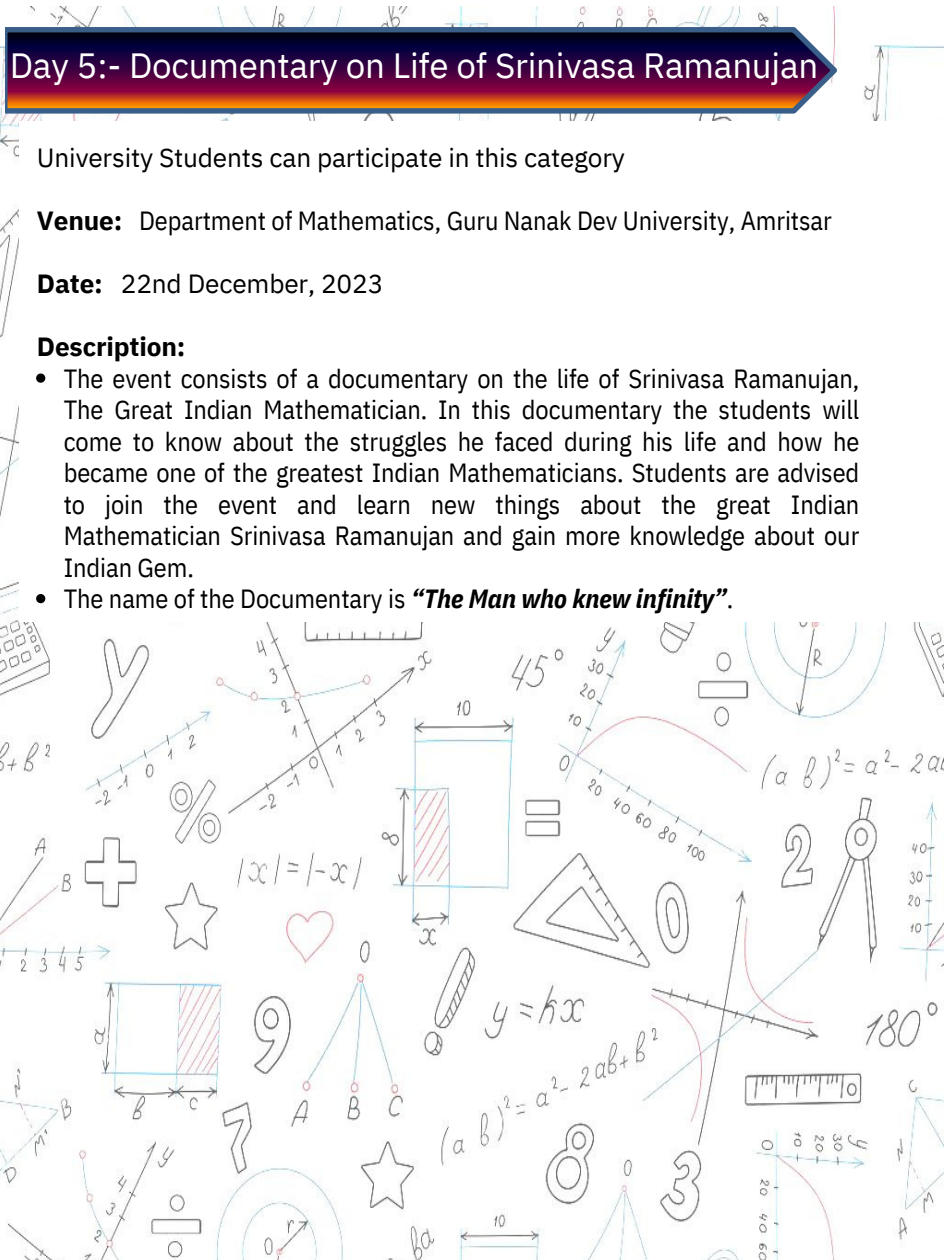
<style>
.page{position:relative;width:945px;height:1260px;background:#fff}
.page>*{position:absolute;margin:0;border:0;box-sizing:border-box;transform-origin:0 0}
.t1{font:35px "IBM Plex Sans";letter-spacing:-.005em;color:#fff}
.t2{font:26.25px/31.5px "IBM Plex Sans Cond";letter-spacing:-.005em;color:#000;text-align:justify}
.t3{font:26.25px "IBM Plex Sans";letter-spacing:-.005em;color:#000}
.t4{font:700 26.25px "IBM Plex Sans";letter-spacing:-.005em;color:#000}
.s1{font-weight:700}
.s2{font-weight:700;font-style:italic}
</style>
<div class="page">
<img style="left:0;top:7px;width:943px;height:1253px">
<svg style="left:0;top:24px;width:842px;height:92px;background:#60304e"></svg>
<div style="left:19px;top:122px;width:926px;height:500px;background:#fff"></div>
<svg style="left:36px;top:374px;width:9px;height:9px"></svg>
<svg style="left:36px;top:594px;width:9px;height:9px"></svg>
<p class="t1" style="left:10px;top:42px;width:810px">Day 5:- Documentary on Life of Srinivasa Ramanujan</p>
<p class="t3" style="left:37px;top:141px;width:590px">University Students can participate in this category</p>
<p class="t4" style="left:37px;top:204px;width:87px">Venue:</p>
<p class="t2" style="left:139px;top:205px;width:694px">Department of Mathematics, Guru Nanak Dev University, Amritsar</p>
<p class="t3" style="left:37px;top:267px;width:348px"><span class="s1">Date:</span> 22nd December, 2023</p>
<p class="t4" style="left:37px;top:330px;width:150px">Description:</p>
<p class="t2" style="left:64px;top:362px;width:797px">The event consists of a documentary on the life of Srinivasa Ramanujan, The Great Indian Mathematician. In this documentary the students will come to know about the struggles he faced during his life and how he became one of the greatest Indian Mathematicians. Students are advised to join the event and learn new things about the great Indian Mathematician Srinivasa Ramanujan and gain more knowledge about our Indian Gem.</p>
<p class="t2" style="left:64px;top:583px;width:671px">The name of the Documentary is <span class="s2">“The Man who knew infinity”</span>.</p>
</div>
